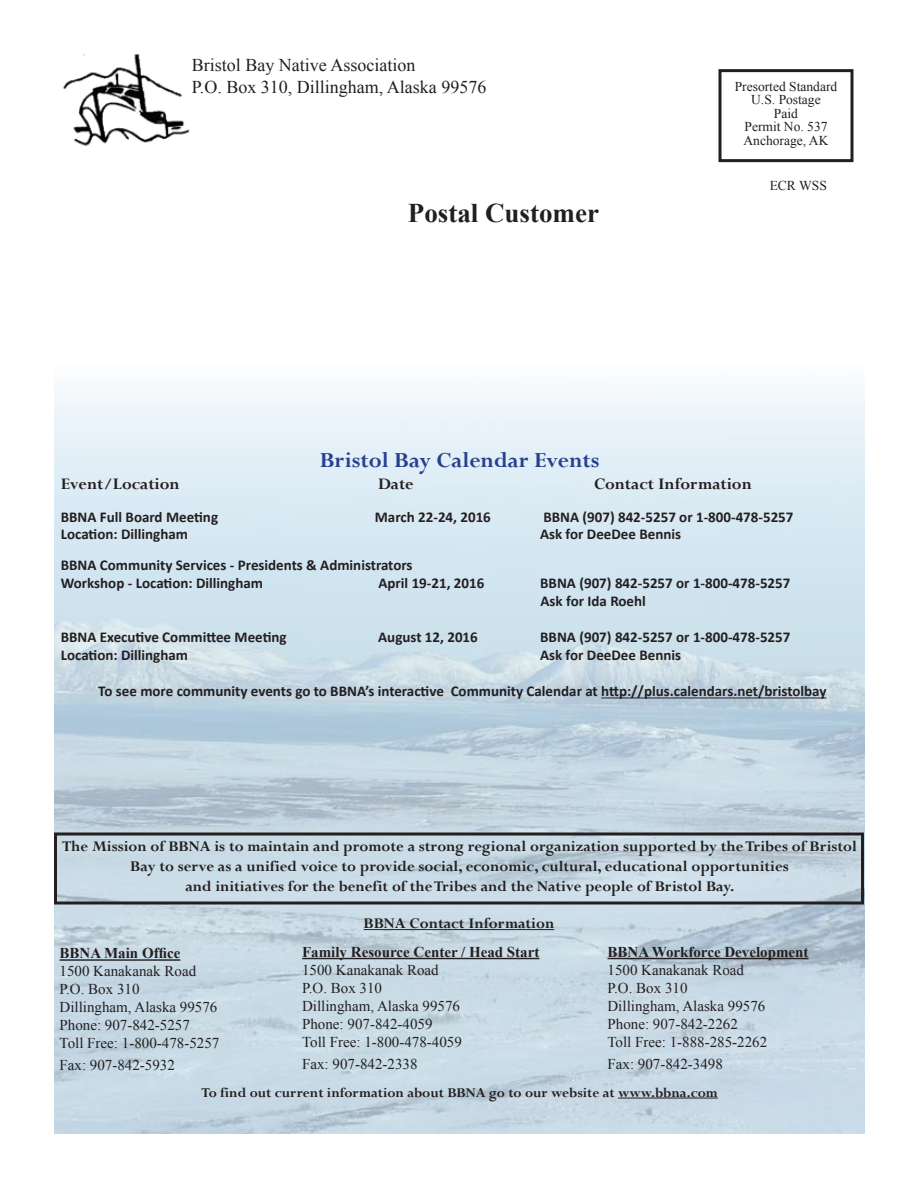
<style>
.page{position:relative;width:918px;height:1188px;background:#fff}
.page>*{position:absolute;margin:0;border:0;box-sizing:border-box;transform-origin:0 0}
.t1{font:700 27px "Times New Roman";color:#231f20}
.t2{font:700 24px "Perpetua";color:#25408f}
.t3{font:18px/21.6px "Times New Roman";color:#231f20}
.t4{font:700 18px "Perpetua";color:#231f20}
.t5{font:700 16.5px/19.8px "Perpetua";color:#231f20;text-align:center}
.t6{font:700 15px/18px "Calibri";color:#231f20}
.t7{font:15px/18px "Times New Roman";color:#231f20}
.t8{font:700 15px "Times New Roman";color:#231f20}
.t9{font:700 15px "Perpetua";color:#231f20}
.t10{font:13.5px/13.5px "Times New Roman";color:#231f20;text-align:center}
</style>
<div class="page">
<img style="left:55px;top:389px;width:810px;height:745px">
<hr style="left:618px;top:1098px;width:100px;height:1px;background:#231f20">
<hr style="left:60px;top:959px;width:120px;height:2px;background:#231f20">
<hr style="left:302px;top:958px;width:237px;height:1px;background:#231f20">
<hr style="left:608px;top:958px;width:201px;height:1px;background:#231f20">
<hr style="left:364px;top:929px;width:190px;height:1px;background:#231f20">
<div style="left:54px;top:832px;width:810px;height:72px;border:3px solid #231f20"></div>
<div style="left:718px;top:69px;width:136px;height:93px;border:3px solid #231f20"></div>
<img style="left:62px;top:54px;width:128px;height:92px">
<hr style="left:601px;top:697px;width:225px;height:1px;background:#231f20">
<p class="t3" style="left:192px;top:54px;width:296px">Bristol Bay Native Association<br>P.O. Box 310, Dillingham, Alaska 99576</p>
<h1 class="t1" style="left:408px;top:194px;width:193px">Postal Customer</h1>
<h2 class="t2" style="left:320px;top:445px;width:281px">Bristol Bay Calendar Events</h2>
<p class="t10" style="left:735px;top:79px;width:104px">Presorted Standard<br>U.S. Postage<br>Paid<br>Permit No. 537<br>Anchorage, AK</p>
<p class="t10" style="left:770px;top:178px;width:59px">ECR WSS</p>
<p class="t4" style="left:61px;top:473px;width:120px">Event/Location</p>
<p class="t4" style="left:378px;top:473px;width:37px">Date</p>
<p class="t4" style="left:594px;top:473px;width:159px">Contact Information</p>
<p class="t6" style="left:61px;top:508px;width:159px">BBNA Full Board Meeting</p>
<p class="t6" style="left:375px;top:508px;width:118px">March 22-24, 2016</p>
<p class="t6" style="left:543px;top:508px;width:252px">BBNA (907) 842-5257 or 1-800-478-5257</p>
<p class="t6" style="left:61px;top:525px;width:129px">Location: Dillingham</p>
<p class="t6" style="left:540px;top:525px;width:143px">Ask for DeeDee Bennis</p>
<p class="t6" style="left:61px;top:556px;width:353px">BBNA Community Services - Presidents &amp; Administrators<br>Workshop - Location: Dillingham</p>
<p class="t6" style="left:378px;top:574px;width:107px">April 19-21, 2016</p>
<p class="t6" style="left:540px;top:574px;width:252px">BBNA (907) 842-5257 or 1-800-478-5257<br>Ask for Ida Roehl</p>
<p class="t6" style="left:61px;top:628px;width:227px">BBNA Executive Committee Meeting</p>
<p class="t6" style="left:378px;top:628px;width:101px">August 12, 2016</p>
<p class="t6" style="left:540px;top:628px;width:252px">BBNA (907) 842-5257 or 1-800-478-5257</p>
<p class="t6" style="left:61px;top:646px;width:129px">Location: Dillingham</p>
<p class="t6" style="left:540px;top:646px;width:143px">Ask for DeeDee Bennis</p>
<p class="t6" style="left:98px;top:682px;width:730px">To see more community events go to BBNA’s interactive Community Calendar at http://plus.calendars.net/bristolbay</p>
<p class="t5" style="left:62px;top:837px;width:797px">The Mission of BBNA is to maintain and promote a strong regional organization supported by the Tribes of Bristol<br>Bay to serve as a unified voice to provide social, economic, cultural, educational opportunities<br>and initiatives for the benefit of the Tribes and the Native people of Bristol Bay.</p>
<p class="t8" style="left:60px;top:943px;width:122px">BBNA Main Office</p>
<p class="t7" style="left:60px;top:962px;width:161px">1500 Kanakanak Road<br>P.O. Box 310<br>Dillingham, Alaska 99576<br>Phone: 907-842-5257<br>Toll Free: 1-800-478-5257</p>
<p class="t7" style="left:60px;top:1056px;width:117px">Fax: 907-842-5932</p>
<p class="t5" style="left:364px;top:913px;width:192px">BBNA Contact Information</p>
<p class="t8" style="left:302px;top:942px;width:239px">Family Resource Center / Head Start</p>
<p class="t7" style="left:302px;top:961px;width:161px">1500 Kanakanak Road<br>P.O. Box 310<br>Dillingham, Alaska 99576<br>Phone: 907-842-4059<br>Toll Free: 1-800-478-4059</p>
<p class="t7" style="left:302px;top:1054px;width:117px">Fax: 907-842-2338</p>
<p class="t8" style="left:608px;top:942px;width:203px">BBNA Workforce Development</p>
<p class="t7" style="left:608px;top:961px;width:161px">1500 Kanakanak Road<br>P.O. Box 310<br>Dillingham, Alaska 99576<br>Phone: 907-842-2262<br>Toll Free: 1-888-285-2262</p>
<p class="t7" style="left:608px;top:1054px;width:117px">Fax: 907-842-3498</p>
<p class="t9" style="left:202px;top:1083px;width:518px">To find out current information about BBNA go to our website at www.bbna.com</p>
</div>
